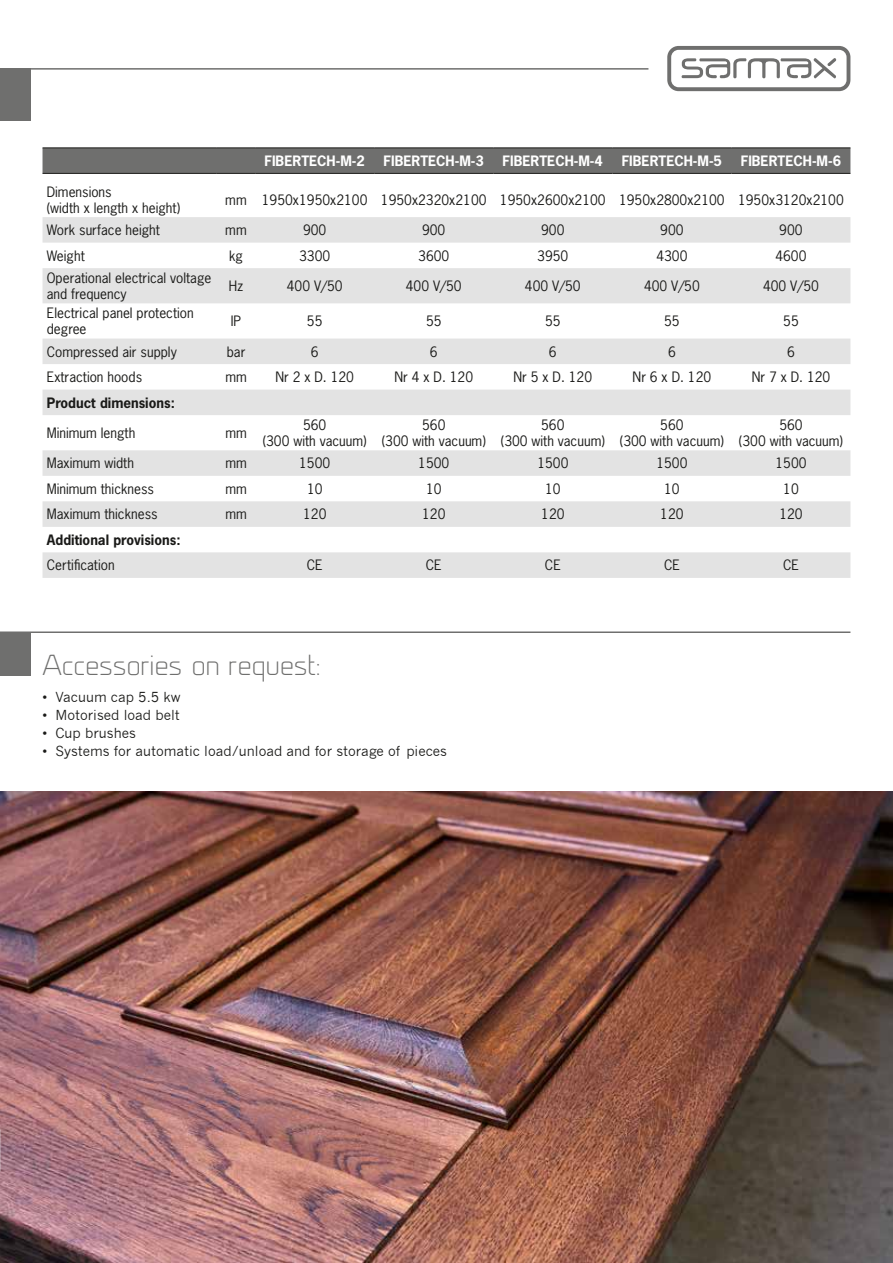
<style>
.page{position:relative;width:893px;height:1263px;background:#fff}
.page>*{position:absolute;margin:0;border:0;box-sizing:border-box;transform-origin:0 0}
.t1{font:300 27px "Prime";color:#6f6f6e}
.t2{font:13.5px/16.2px "News Gothic Std";color:#1a1a18;text-align:center}
.t3{font:13.5px "News Gothic";color:#1a1a18}
.t4{font:700 13.5px "News Gothic Std";color:#fff}
.t5{font:700 13.5px "News Gothic Std";color:#1a1a18}
</style>
<div class="page">
<div style="left:0;top:69px;width:31px;height:52px;background:#6f6f6e"></div>
<div style="left:0;top:633px;width:31px;height:42px;background:#6f6f6e"></div>
<img style="left:0;top:791px;width:893px;height:472px">
<svg style="left:667px;top:46px;width:183px;height:45px"></svg>
<hr style="left:0;top:68px;width:648px;height:2px;background:#6f6f6e">
<hr style="left:0;top:631px;width:850px;height:2px;background:#6f6f6e">
<div style="left:43px;top:149px;width:807px;height:24px;background:#6f6f6e"></div>
<svg style="left:43px;top:217px;width:807px;height:361px;fill:#e5e5e5"></svg>
<hr style="left:43px;top:173px;width:174px;height:1px;background:#1a1a18">
<hr style="left:217px;top:173px;width:38px;height:1px;background:#1a1a18">
<hr style="left:255px;top:173px;width:119px;height:1px;background:#1a1a18">
<hr style="left:374px;top:173px;width:119px;height:1px;background:#1a1a18">
<hr style="left:493px;top:173px;width:119px;height:1px;background:#1a1a18">
<hr style="left:612px;top:173px;width:119px;height:1px;background:#1a1a18">
<hr style="left:731px;top:173px;width:119px;height:1px;background:#1a1a18">
<hr style="left:43px;top:148px;width:174px;height:1px;background:#1a1a18">
<hr style="left:217px;top:148px;width:38px;height:1px;background:#1a1a18">
<hr style="left:255px;top:148px;width:119px;height:1px;background:#1a1a18">
<hr style="left:374px;top:148px;width:119px;height:1px;background:#1a1a18">
<hr style="left:493px;top:148px;width:119px;height:1px;background:#1a1a18">
<hr style="left:612px;top:148px;width:119px;height:1px;background:#1a1a18">
<hr style="left:731px;top:148px;width:119px;height:1px;background:#1a1a18">
<p class="t4" style="left:264px;top:152px;width:102px">FIBERTECH-M-2</p>
<p class="t4" style="left:384px;top:152px;width:102px">FIBERTECH-M-3</p>
<p class="t4" style="left:503px;top:152px;width:102px">FIBERTECH-M-4</p>
<p class="t4" style="left:622px;top:152px;width:102px">FIBERTECH-M-5</p>
<p class="t4" style="left:741px;top:152px;width:102px">FIBERTECH-M-6</p>
<p class="t2" style="left:47px;top:183px;width:135px;text-align:left">Dimensions<br>(width x length x height)</p>
<p class="t2" style="left:225px;top:191px;width:620px">mm 1950x1950x2100 1950x2320x2100 1950x2600x2100 1950x2800x2100 1950x3120x2100</p>
<p class="t2" style="left:47px;top:222px;width:115px">Work surface height</p>
<p class="t2" style="left:225px;top:222px;width:23px">mm</p>
<p class="t2" style="left:303px;top:222px;width:25px">900</p>
<p class="t2" style="left:422px;top:222px;width:25px">900</p>
<p class="t2" style="left:541px;top:222px;width:25px">900</p>
<p class="t2" style="left:660px;top:222px;width:25px">900</p>
<p class="t2" style="left:779px;top:222px;width:25px">900</p>
<p class="t2" style="left:47px;top:247px;width:40px">Weight</p>
<p class="t2" style="left:229px;top:247px;width:15px">kg</p>
<p class="t2" style="left:299px;top:247px;width:33px">3300</p>
<p class="t2" style="left:418px;top:247px;width:33px">3600</p>
<p class="t2" style="left:537px;top:247px;width:33px">3950</p>
<p class="t2" style="left:656px;top:247px;width:33px">4300</p>
<p class="t2" style="left:775px;top:247px;width:33px">4600</p>
<p class="t2" style="left:47px;top:270px;width:166px;text-align:left">Operational electrical voltage and frequency</p>
<p class="t2" style="left:229px;top:278px;width:16px">Hz</p>
<p class="t2" style="left:287px;top:278px;width:57px">400 V/50</p>
<p class="t2" style="left:406px;top:278px;width:57px">400 V/50</p>
<p class="t2" style="left:525px;top:278px;width:57px">400 V/50</p>
<p class="t2" style="left:644px;top:278px;width:57px">400 V/50</p>
<p class="t2" style="left:763px;top:278px;width:57px">400 V/50</p>
<p class="t2" style="left:47px;top:305px;width:148px;text-align:left">Electrical panel protection degree</p>
<p class="t2" style="left:231px;top:313px;width:12px">IP</p>
<p class="t2" style="left:307px;top:313px;width:17px">55</p>
<p class="t2" style="left:426px;top:313px;width:17px">55</p>
<p class="t2" style="left:545px;top:313px;width:17px">55</p>
<p class="t2" style="left:664px;top:313px;width:17px">55</p>
<p class="t2" style="left:783px;top:313px;width:17px">55</p>
<p class="t2" style="left:47px;top:343px;width:132px">Compressed air supply</p>
<p class="t2" style="left:227px;top:343px;width:20px">bar</p>
<p class="t2" style="left:311px;top:343px;width:9px">6</p>
<p class="t2" style="left:430px;top:343px;width:9px">6</p>
<p class="t2" style="left:549px;top:343px;width:9px">6</p>
<p class="t2" style="left:668px;top:343px;width:9px">6</p>
<p class="t2" style="left:787px;top:343px;width:9px">6</p>
<p class="t2" style="left:47px;top:369px;width:97px">Extraction hoods</p>
<p class="t2" style="left:225px;top:369px;width:23px">mm</p>
<p class="t2" style="left:275px;top:369px;width:80px">Nr 2 x D. 120</p>
<p class="t2" style="left:394px;top:369px;width:80px">Nr 4 x D. 120</p>
<p class="t2" style="left:513px;top:369px;width:80px">Nr 5 x D. 120</p>
<p class="t2" style="left:633px;top:369px;width:80px">Nr 6 x D. 120</p>
<p class="t2" style="left:752px;top:369px;width:80px">Nr 7 x D. 120</p>
<p class="t5" style="left:47px;top:394px;width:130px">Product dimensions:</p>
<p class="t2" style="left:47px;top:425px;width:90px">Minimum length</p>
<p class="t2" style="left:225px;top:425px;width:23px">mm</p>
<p class="t2" style="left:263px;top:417px;width:106px">560<br>(300 with vacuum)</p>
<p class="t2" style="left:382px;top:417px;width:106px">560<br>(300 with vacuum)</p>
<p class="t2" style="left:501px;top:417px;width:106px">560<br>(300 with vacuum)</p>
<p class="t2" style="left:620px;top:417px;width:106px">560<br>(300 with vacuum)</p>
<p class="t2" style="left:739px;top:417px;width:106px">560<br>(300 with vacuum)</p>
<p class="t2" style="left:47px;top:455px;width:89px">Maximum width</p>
<p class="t2" style="left:225px;top:455px;width:23px">mm</p>
<p class="t2" style="left:299px;top:455px;width:33px">1500</p>
<p class="t2" style="left:418px;top:455px;width:33px">1500</p>
<p class="t2" style="left:537px;top:455px;width:33px">1500</p>
<p class="t2" style="left:656px;top:455px;width:33px">1500</p>
<p class="t2" style="left:775px;top:455px;width:33px">1500</p>
<p class="t2" style="left:47px;top:481px;width:109px">Minimum thickness</p>
<p class="t2" style="left:225px;top:481px;width:23px">mm</p>
<p class="t2" style="left:307px;top:481px;width:17px">10</p>
<p class="t2" style="left:426px;top:481px;width:17px">10</p>
<p class="t2" style="left:545px;top:481px;width:17px">10</p>
<p class="t2" style="left:664px;top:481px;width:17px">10</p>
<p class="t2" style="left:783px;top:481px;width:17px">10</p>
<p class="t2" style="left:47px;top:506px;width:112px">Maximum thickness</p>
<p class="t2" style="left:225px;top:506px;width:23px">mm</p>
<p class="t2" style="left:303px;top:506px;width:25px">120</p>
<p class="t2" style="left:422px;top:506px;width:25px">120</p>
<p class="t2" style="left:541px;top:506px;width:25px">120</p>
<p class="t2" style="left:660px;top:506px;width:25px">120</p>
<p class="t2" style="left:779px;top:506px;width:25px">120</p>
<p class="t5" style="left:47px;top:531px;width:135px">Additional provisions:</p>
<p class="t2" style="left:47px;top:557px;width:69px">Certification</p>
<p class="t2" style="left:307px;top:557px;width:17px">CE</p>
<p class="t2" style="left:426px;top:557px;width:17px">CE</p>
<p class="t2" style="left:545px;top:557px;width:17px">CE</p>
<p class="t2" style="left:664px;top:557px;width:17px">CE</p>
<p class="t2" style="left:783px;top:557px;width:17px">CE</p>
<h1 class="t1" style="left:43px;top:650px;width:280px">Accessories on request:</h1>
<p class="t3" style="left:43px;top:689px;width:140px">• Vacuum cap 5.5 kw</p>
<p class="t3" style="left:43px;top:707px;width:139px">• Motorised load belt</p>
<p class="t3" style="left:43px;top:725px;width:95px">• Cup brushes</p>
<p class="t3" style="left:43px;top:743px;width:406px">• Systems for automatic load/unload and for storage of pieces</p>
</div>
